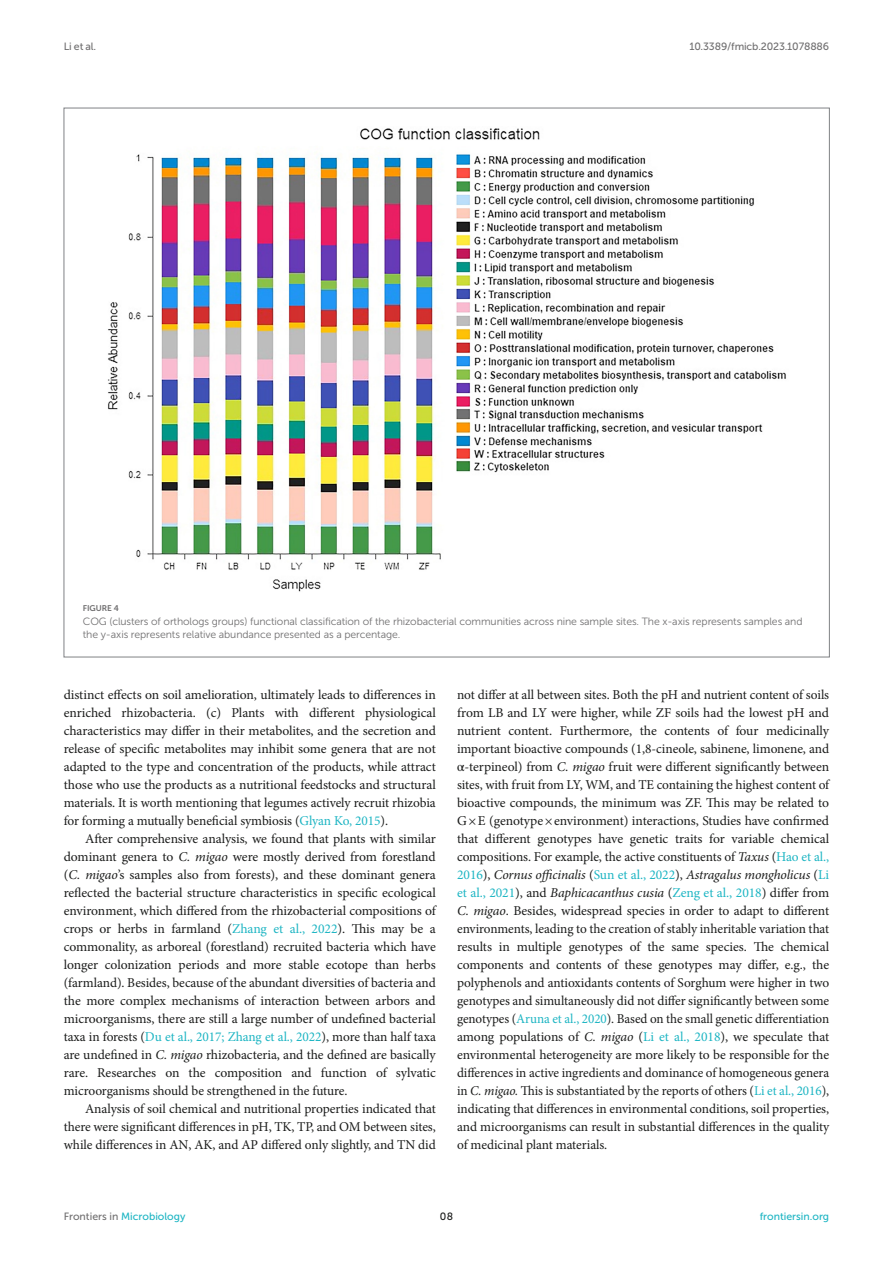
<style>
.page{position:relative;width:893px;height:1263px;background:#fff}
.page>*{position:absolute;margin:0;border:0;box-sizing:border-box;transform-origin:0 0}
.TEXT{font:13.5px/18px "Minion Pro";letter-spacing:-.005em;color:#1b1c1b;text-align:justify}
.TEXT_FLUSH{font:13.5px/18px "Minion Pro";letter-spacing:-.005em;color:#1b1c1b;text-align:justify}
.FIG_LEG{font:10.5px/13.5px "Museo Sans 300";letter-spacing:-.01em;color:#706f70}
.t1{font:10.5px "Museo Sans 500";color:#1db5c3}
.t2{font:10.5px "Museo Sans 500";letter-spacing:-.015em;color:#706f70}
.t3{font:10.5px "Museo Sans 500";color:#1b1c1b}
.FIG_HD{font:8.25px "Museo Sans 700";letter-spacing:-.01em;color:#706f70}
.s1{color:#1db5c3}
.s2{font-style:italic}
.s3{font-family:"STIX General"}
.s4{color:#706f70}
</style>
<div class="page">
<img style="left:108px;top:128px;width:678px;height:464px">
<p class="t2" style="left:64px;top:41px;width:34px">Li et al.</p>
<p class="t2" style="left:689px;top:41px;width:141px">10.3389/fmicb.2023.1078886</p>
<p class="FIG_HD" style="left:83px;top:604px;width:37px">FIGURE 4</p>
<p class="FIG_LEG" style="left:83px;top:614px;width:721px">COG (clusters of orthologs groups) functional classification of the rhizobacterial communities across nine sample sites. The x-axis represents samples and the y-axis represents relative abundance presented as a percentage.</p>
<p class="TEXT_FLUSH" style="left:64px;top:686px;width:374px">distinct effects on soil amelioration, ultimately leads to differences in enriched rhizobacteria. (c) Plants with different physiological characteristics may differ in their metabolites, and the secretion and release of specific metabolites may inhibit some genera that are not adapted to the type and concentration of the products, while attract those who use the products as a nutritional feedstocks and structural materials. It is worth mentioning that legumes actively recruit rhizobia for forming a mutually beneficial symbiosis (<span class="s1">Glyan Ko, 2015</span>).</p>
<p class="TEXT" style="left:64px;top:830px;width:374px;text-indent:21px">After comprehensive analysis, we found that plants with similar dominant genera to <span class="s2">C. migao</span> were mostly derived from forestland (<span class="s2">C. migao</span>’s samples also from forests), and these dominant genera reflected the bacterial structure characteristics in specific ecological environment, which differed from the rhizobacterial compositions of crops or herbs in farmland (<span class="s1">Zhang et al., 2022</span>). This may be a commonality, as arboreal (forestland) recruited bacteria which have longer colonization periods and more stable ecotope than herbs (farmland). Besides, because of the abundant diversities of bacteria and the more complex mechanisms of interaction between arbors and microorganisms, there are still a large number of undefined bacterial taxa in forests (<span class="s1">Du et al., 2017; Zhang et al., 2022</span>), more than half taxa are undefined in <span class="s2">C. migao</span> rhizobacteria, and the defined are basically rare. Researches on the composition and function of sylvatic microorganisms should be strengthened in the future.</p>
<p class="TEXT" style="left:64px;top:1100px;width:374px;text-indent:21px">Analysis of soil chemical and nutritional properties indicated that there were significant differences in pH, TK, TP, and OM between sites, while differences in AN, AK, and AP differed only slightly, and TN did</p>
<p class="TEXT" style="left:457px;top:686px;width:374px">not differ at all between sites. Both the pH and nutrient content of soils from LB and LY were higher, while ZF soils had the lowest pH and nutrient content. Furthermore, the contents of four medicinally important bioactive compounds (1,8-cineole, sabinene, limonene, and <span class="s3">α</span>-terpineol) from <span class="s2">C. migao</span> fruit were different significantly between sites, with fruit from LY, WM, and TE containing the highest content of bioactive compounds, the minimum was ZF. This may be related to G×E (genotype×environment) interactions, Studies have confirmed that different genotypes have genetic traits for variable chemical compositions. For example, the active constituents of <span class="s2">Taxus</span> (<span class="s1">Hao et al., 2016</span>), <span class="s2">Cornus officinalis</span> (<span class="s1">Sun et al., 2022</span>), <span class="s2">Astragalus mongholicus</span> (<span class="s1">Li et al., 2021</span>), and <span class="s2">Baphicacanthus cusia</span> (<span class="s1">Zeng et al., 2018</span>) differ from <span class="s2">C. migao</span>. Besides, widespread species in order to adapt to different environments, leading to the creation of stably inheritable variation that results in multiple genotypes of the same species. The chemical components and contents of these genotypes may differ, e.g., the polyphenols and antioxidants contents of Sorghum were higher in two genotypes and simultaneously did not differ significantly between some genotypes (<span class="s1">Aruna et al., 2020</span>). Based on the small genetic differentiation among populations of <span class="s2">C. migao</span> (<span class="s1">Li et al., 2018</span>), we speculate that environmental heterogeneity are more likely to be responsible for the differences in active ingredients and dominance of homogeneous genera in <span class="s2">C. migao.</span> This is substantiated by the reports of others (<span class="s1">Li et al., 2016</span>), indicating that differences in environmental conditions, soil properties, and microorganisms can result in substantial differences in the quality of medicinal plant materials.</p>
<p class="t1" style="left:64px;top:1211px;width:123px"><span class="s4">Frontiers in</span> Microbiology</p>
<p class="t3" style="left:440px;top:1211px;width:15px">08</p>
<p class="t1" style="left:760px;top:1211px;width:71px">frontiersin.org</p>
</div>
